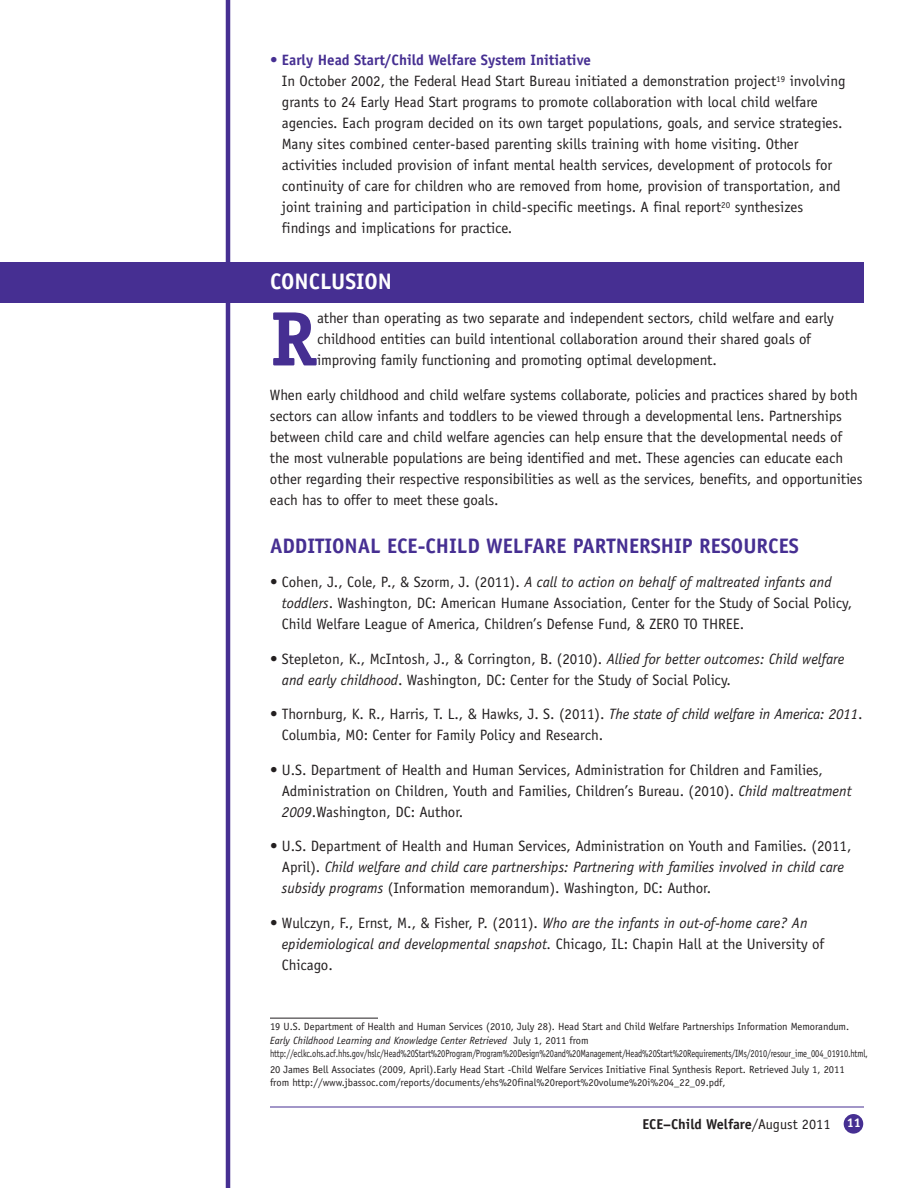
<style>
.page{position:relative;width:918px;height:1188px;background:#fff}
.page>*{position:absolute;margin:0;border:0;box-sizing:border-box;transform-origin:0 0}
.t1{font:700 77.4px "Officina Serif";color:#462f92}
.t2{font:700 22.5px "Officina Sans";color:#fff}
.t3{font:700 21px "Officina Sans";color:#462f92}
.t4{font:15px/21px "Officina Sans";letter-spacing:-.005em;color:#231f20}
.t5{font:700 14.25px "Officina Sans";color:#231f20}
.t6{font:10.5px/13.5px "Officina Sans";color:#231f20}
.s1{font-weight:700;color:#462f92}
.s2{font-style:italic}
.s3{font-weight:400}
.s4{font-size:12.75px;color:#fff}
</style>
<div class="page">
<div style="left:0;top:262px;width:864px;height:41px;background:#462f92"></div>
<div style="left:844px;top:1114px;width:19px;height:20px;background:#462f92;border-radius:50%"></div>
<hr style="left:226px;top:0;width:4px;height:1188px;background:#462f92">
<hr style="left:270px;top:1107px;width:594px;height:1px;background:#462f92">
<hr style="left:270px;top:1018px;width:108px;height:1px;background:#231f20">
<p class="t4" style="left:282px;top:51px;width:565px;text-indent:-12px"><span class="s1">• Early Head Start/Child Welfare System Initiative<br></span>In October 2002, the Federal Head Start Bureau initiated a demonstration project<sup>19</sup> involving grants to 24 Early Head Start programs to promote collaboration with local child welfare agencies. Each program decided on its own target populations, goals, and service strategies.<br>Many sites combined center-based parenting skills training with home visiting. Other activities included provision of infant mental health services, development of protocols for continuity of care for children who are removed from home, provision of transportation, and joint training and participation in child-specific meetings. A final report<sup>20</sup> synthesizes findings and implications for practice.</p>
<h2 class="t2" style="left:270px;top:273px;width:124px">CONCLUSION</h2>
<p class="t1" style="left:270px;top:310px;width:49px">R</p>
<p class="t4" style="left:317px;top:309px;width:518px">ather than operating as two separate and independent sectors, child welfare and early childhood entities can build intentional collaboration around their shared goals of improving family functioning and promoting optimal development.</p>
<p class="t4" style="left:270px;top:386px;width:594px">When early childhood and child welfare systems collaborate, policies and practices shared by both sectors can allow infants and toddlers to be viewed through a developmental lens. Partnerships between child care and child welfare agencies can help ensure that the developmental needs of the most vulnerable populations are being identified and met. These agencies can educate each other regarding their respective responsibilities as well as the services, benefits, and opportunities each has to offer to meet these goals.</p>
<h3 class="t3" style="left:270px;top:538px;width:530px">ADDITIONAL ECE-CHILD WELFARE PARTNERSHIP RESOURCES</h3>
<p class="t4" style="left:282px;top:573px;width:572px;text-indent:-12px">• Cohen, J., Cole, P., &amp; Szorm, J. (2011). <span class="s2">A call to action on behalf of maltreated infants and toddlers</span>. Washington, DC: American Humane Association, Center for the Study of Social Policy,<br>Child Welfare League of America, Children’s Defense Fund, &amp; ZERO TO THREE.</p>
<p class="t4" style="left:282px;top:650px;width:564px;text-indent:-12px">• Stepleton, K., McIntosh, J., &amp; Corrington, B. (2010). <span class="s2">Allied for better outcomes: Child welfare and early childhood</span>. Washington, DC: Center for the Study of Social Policy.</p>
<p class="t4" style="left:282px;top:705px;width:582px;text-indent:-12px">• Thornburg, K. R., Harris, T. L., &amp; Hawks, J. S. (2011). <span class="s2">The state of child welfare in America: 2011</span>.<br>Columbia, MO: Center for Family Policy and Research.</p>
<p class="t4" style="left:282px;top:761px;width:571px;text-indent:-12px">• U.S. Department of Health and Human Services, Administration for Children and Families,<br>Administration on Children, Youth and Families, Children’s Bureau. (2010). <span class="s2">Child maltreatment<br>2009</span>.Washington, DC: Author.</p>
<p class="t4" style="left:282px;top:837px;width:571px;text-indent:-12px">• U.S. Department of Health and Human Services, Administration on Youth and Families. (2011,<br>April). <span class="s2">Child welfare and child care partnerships: Partnering with families involved in child care subsidy programs</span> (Information memorandum). Washington, DC: Author.</p>
<p class="t4" style="left:282px;top:914px;width:544px;text-indent:-12px">• Wulczyn, F., Ernst, M., &amp; Fisher, P. (2011). <span class="s2">Who are the infants in out-of-home care? An epidemiological and developmental snapshot.</span> Chicago, IL: Chapin Hall at the University of<br>Chicago.</p>
<p class="t6" style="left:270px;top:1021px;width:600px">19 U.S. Department of Health and Human Services (2010, July 28). Head Start and Child Welfare Partnerships Information Memorandum.<br><span class="s2">Early Childhood Learning and Knowledge Center Retrieved</span> July 1, 2011 from http://eclkc.ohs.acf.hhs.gov/hslc/Head%20Start%20Program/Program%20Design%20and%20Management/Head%20Start%20Requirements/IMs/2010/resour_ime_004_01910.html,</p>
<p class="t6" style="left:270px;top:1064px;width:576px">20 James Bell Associates (2009, April).Early Head Start -Child Welfare Services Initiative Final Synthesis Report. Retrieved July 1, 2011 from http://www.jbassoc.com/reports/documents/ehs%20final%20report%20volume%20i%204_22_09.pdf,</p>
<p class="t5" style="left:642px;top:1118px;width:220px">ECE –Child Welfare<span class="s3">/August 2011</span> <span class="s4">11</span></p>
</div>
